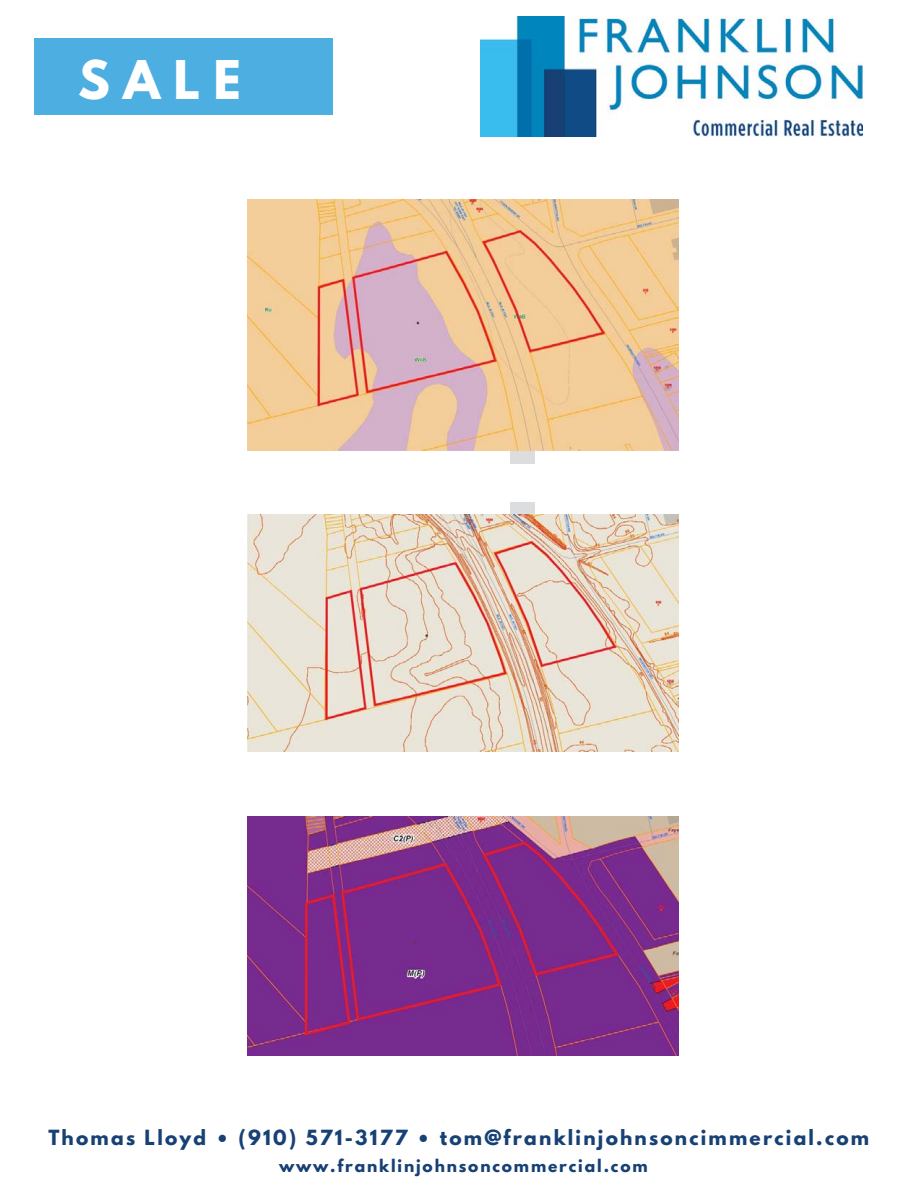
<style>
.page{position:relative;width:918px;height:1188px;background:#fff}
.page>*{position:absolute;margin:0;border:0;box-sizing:border-box;transform-origin:0 0}
.t1{font:700 47.25px "League Spartan";color:#fff}
.t2{font:700 18.6px "League Spartan";letter-spacing:.12em;color:#174174}
.t3{font:700 15.45px "League Spartan";letter-spacing:.12em;color:#174174}
</style>
<div class="page">
<div style="left:35px;top:39px;width:298px;height:76px;background:#4daee2"></div>
<div style="left:511px;top:439px;width:24px;height:25px;background:#dcddde"></div>
<div style="left:511px;top:503px;width:24px;height:24px;background:#dcddde"></div>
<img style="left:480px;top:17px;width:382px;height:120px">
<img style="left:248px;top:200px;width:431px;height:251px">
<img style="left:248px;top:515px;width:431px;height:237px">
<img style="left:248px;top:816px;width:431px;height:239px">
<h1 class="t1" style="left:78px;top:57px;width:164px">SALE</h1>
<p class="t2" style="left:48px;top:1128px;width:822px">Thomas Lloyd • (910) 571-3177 • tom@franklinjohnsoncimmercial.com</p>
<p class="t3" style="left:279px;top:1158px;width:370px">www.franklinjohnsoncommercial.com</p>
</div>
